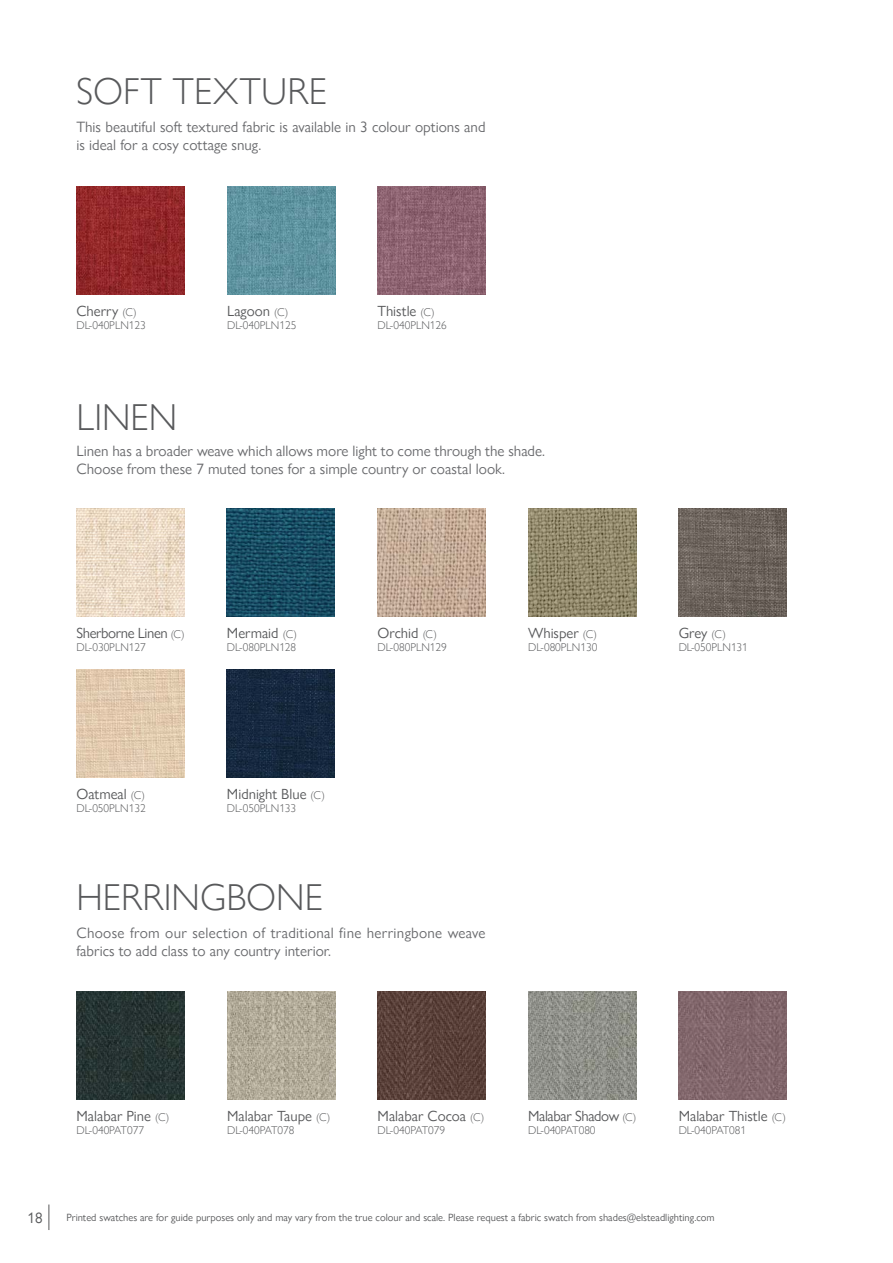
<style>
.page{position:relative;width:893px;height:1263px;background:#fff}
.page>*{position:absolute;margin:0;border:0;box-sizing:border-box;transform-origin:0 0}
.t1{font:300 37.5px "Gill Sans Nova";color:#58595b}
.t2{font:15px/18px "Gill Sans Nova";color:#696a6d}
.t3{font:15px/18px "Gill Sans Nova";letter-spacing:.02em;color:#696a6d}
.t4{font:15px "Gill Sans Nova";color:#58595b}
.t5{font:14.7px "Gill Sans Nova";color:#58595b}
.t6{font:14.7px "Gill Sans Nova";letter-spacing:-.025em;color:#58595b}
.t7{font:300 11.25px "Gill Sans Nova";color:#58595b}
.t8{font:10.5px "Gill Sans Nova";color:#58595b}
.s1{font-weight:300;font-size:11.25px}
</style>
<div class="page">
<svg style="left:49px;top:1204px;width:1px;height:26px"></svg>
<img style="left:77px;top:187px;width:108px;height:108px">
<img style="left:76px;top:669px;width:108px;height:108px">
<img style="left:227px;top:669px;width:108px;height:108px">
<img style="left:227px;top:187px;width:108px;height:108px">
<img style="left:378px;top:187px;width:108px;height:108px">
<img style="left:227px;top:508px;width:108px;height:108px">
<img style="left:378px;top:508px;width:108px;height:108px">
<img style="left:77px;top:508px;width:108px;height:108px">
<img style="left:679px;top:508px;width:108px;height:108px">
<img style="left:528px;top:508px;width:108px;height:108px">
<img style="left:378px;top:991px;width:108px;height:108px">
<img style="left:227px;top:991px;width:108px;height:108px">
<img style="left:77px;top:991px;width:108px;height:108px">
<img style="left:679px;top:991px;width:108px;height:108px">
<img style="left:528px;top:991px;width:108px;height:108px">
<h1 class="t1" style="left:77px;top:68px;width:252px">SOFT TEXTURE</h1>
<p class="t2" style="left:77px;top:118px;width:411px">This beautiful soft textured fabric is available in 3 colour options and is ideal for a cosy cottage snug.</p>
<p class="t5" style="left:77px;top:302px;width:62px">Cherry <span class="s1">(C)</span></p>
<p class="t7" style="left:77px;top:319px;width:71px">DL-040PLN123</p>
<p class="t5" style="left:227px;top:302px;width:63px">Lagoon <span class="s1">(C)</span></p>
<p class="t7" style="left:227px;top:319px;width:71px">DL-040PLN125</p>
<p class="t5" style="left:378px;top:302px;width:59px">Thistle <span class="s1">(C)</span></p>
<p class="t7" style="left:378px;top:319px;width:71px">DL-040PLN126</p>
<h1 class="t1" style="left:77px;top:394px;width:102px">LINEN</h1>
<p class="t2" style="left:77px;top:441px;width:470px">Linen has a broader weave which allows more light to come through the shade.<br>Choose from these 7 muted tones for a simple country or coastal look.</p>
<p class="t6" style="left:77px;top:624px;width:110px">Sherborne Linen <span class="s1">(C)</span></p>
<p class="t7" style="left:77px;top:641px;width:71px">DL-030PLN127</p>
<p class="t5" style="left:227px;top:624px;width:71px">Mermaid <span class="s1">(C)</span></p>
<p class="t7" style="left:227px;top:641px;width:71px">DL-080PLN128</p>
<p class="t5" style="left:378px;top:624px;width:61px">Orchid <span class="s1">(C)</span></p>
<p class="t7" style="left:378px;top:641px;width:71px">DL-080PLN129</p>
<p class="t5" style="left:528px;top:624px;width:70px">Whisper <span class="s1">(C)</span></p>
<p class="t7" style="left:528px;top:641px;width:71px">DL-080PLN130</p>
<p class="t5" style="left:76px;top:785px;width:70px">Oatmeal <span class="s1">(C)</span></p>
<p class="t7" style="left:76px;top:802px;width:71px">DL-050PLN132</p>
<p class="t5" style="left:227px;top:785px;width:99px">Midnight Blue <span class="s1">(C)</span></p>
<p class="t7" style="left:227px;top:802px;width:71px">DL-050PLN133</p>
<h1 class="t1" style="left:77px;top:874px;width:248px">HERRINGBONE</h1>
<p class="t3" style="left:77px;top:923px;width:411px">Choose from our selection of traditional fine herringbone weave fabrics to add class to any country interior.</p>
<p class="t5" style="left:679px;top:624px;width:49px">Grey <span class="s1">(C)</span></p>
<p class="t7" style="left:679px;top:641px;width:71px">DL-050PLN131</p>
<p class="t5" style="left:77px;top:1107px;width:94px">Malabar Pine <span class="s1">(C)</span></p>
<p class="t7" style="left:77px;top:1124px;width:69px">DL-040PAT077</p>
<p class="t5" style="left:227px;top:1107px;width:105px">Malabar Taupe <span class="s1">(C)</span></p>
<p class="t7" style="left:227px;top:1124px;width:69px">DL-040PAT078</p>
<p class="t5" style="left:378px;top:1107px;width:108px">Malabar Cocoa <span class="s1">(C)</span></p>
<p class="t7" style="left:378px;top:1124px;width:69px">DL-040PAT079</p>
<p class="t6" style="left:528px;top:1107px;width:110px">Malabar Shadow <span class="s1">(C)</span></p>
<p class="t7" style="left:528px;top:1124px;width:69px">DL-040PAT080</p>
<p class="t5" style="left:679px;top:1107px;width:109px">Malabar Thistle <span class="s1">(C)</span></p>
<p class="t7" style="left:679px;top:1124px;width:69px">DL-040PAT081</p>
<p class="t4" style="left:28px;top:1208px;width:16px">18</p>
<p class="t8" style="left:66px;top:1211px;width:650px">Printed swatches are for guide purposes only and may vary from the true colour and scale. Please request a fabric swatch from shades@elsteadlighting.com</p>
</div>
